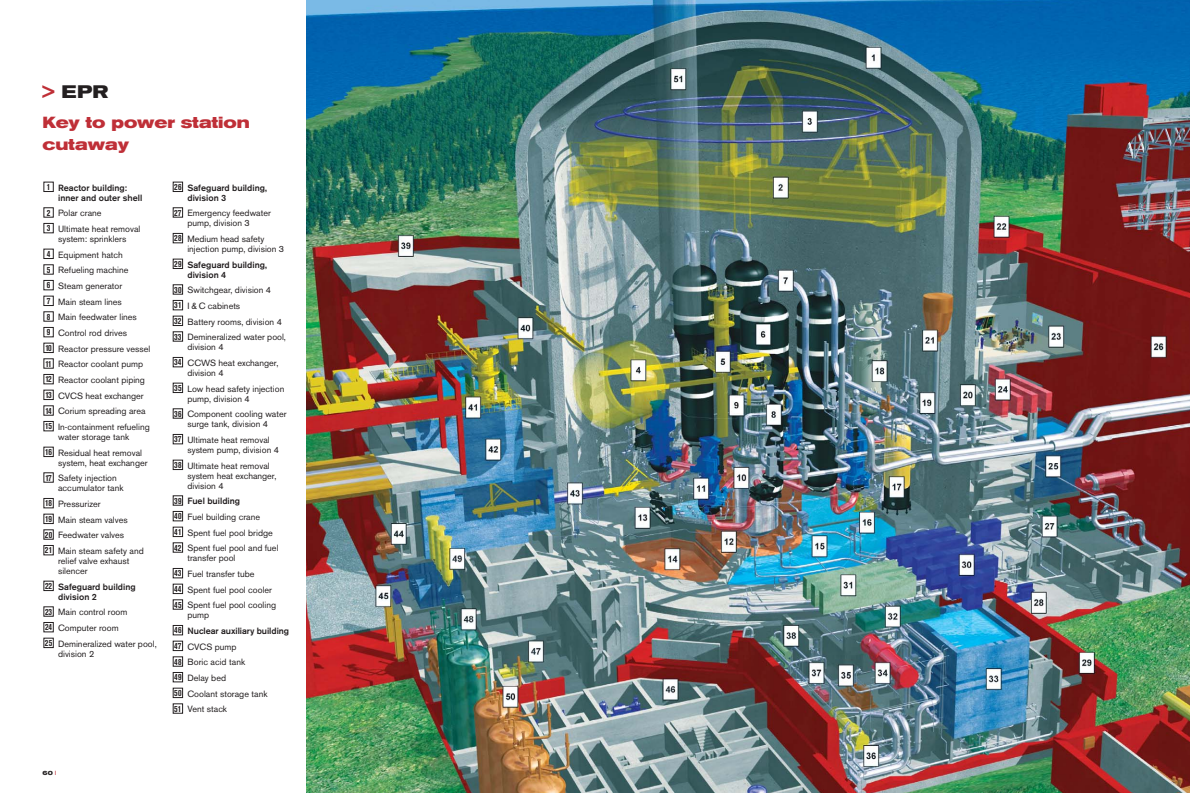
<style>
.page{position:relative;width:1190px;height:793px;background:#fff}
.page>*{position:absolute;margin:0;border:0;box-sizing:border-box;transform-origin:0 0}
.t1{font:700 expanded 18px "Akzidenz Grotesk BE";color:#231f20}
.t2{font:700 expanded 16px/22px "Akzidenz Grotesk BE";color:#bf2f37}
.t3{font:9px/15.7px "Akzidenz Grotesk BE";color:#231f20}
.t4{font:500 9px/10px "Akzidenz Grotesk BE";color:#231f20}
.t5{font:700 condensed 9px "Akzidenz Grotesk BE";color:#231f20}
.t6{font:700 expanded 6px "Akzidenz Grotesk BQ";color:#231f20}
.s1{color:#bf2f37}
.s2{font-weight:700;font-stretch:condensed}
.s3{font-weight:400;color:#bf2f37}
</style>
<div class="page">
<img style="left:306px;top:0;width:884px;height:793px">
<div style="left:173px;top:704px;width:10px;height:10px;border:1px solid #231f20"></div>
<div style="left:173px;top:688px;width:10px;height:10px;border:1px solid #231f20"></div>
<div style="left:173px;top:672px;width:10px;height:10px;border:1px solid #231f20"></div>
<div style="left:173px;top:657px;width:10px;height:9px;border:1px solid #231f20"></div>
<div style="left:173px;top:641px;width:10px;height:10px;border:1px solid #231f20"></div>
<div style="left:173px;top:625px;width:10px;height:10px;border:1px solid #231f20"></div>
<div style="left:173px;top:600px;width:10px;height:9px;border:1px solid #231f20"></div>
<div style="left:173px;top:584px;width:10px;height:10px;border:1px solid #231f20"></div>
<div style="left:173px;top:568px;width:10px;height:10px;border:1px solid #231f20"></div>
<div style="left:173px;top:543px;width:10px;height:9px;border:1px solid #231f20"></div>
<div style="left:173px;top:527px;width:10px;height:10px;border:1px solid #231f20"></div>
<div style="left:173px;top:511px;width:10px;height:10px;border:1px solid #231f20"></div>
<div style="left:173px;top:496px;width:10px;height:9px;border:1px solid #231f20"></div>
<div style="left:173px;top:460px;width:10px;height:10px;border:1px solid #231f20"></div>
<div style="left:173px;top:434px;width:10px;height:10px;border:1px solid #231f20"></div>
<div style="left:173px;top:409px;width:10px;height:9px;border:1px solid #231f20"></div>
<div style="left:173px;top:383px;width:10px;height:10px;border:1px solid #231f20"></div>
<div style="left:173px;top:357px;width:10px;height:10px;border:1px solid #231f20"></div>
<div style="left:173px;top:332px;width:10px;height:9px;border:1px solid #231f20"></div>
<div style="left:173px;top:316px;width:10px;height:10px;border:1px solid #231f20"></div>
<div style="left:173px;top:300px;width:10px;height:10px;border:1px solid #231f20"></div>
<div style="left:173px;top:285px;width:10px;height:9px;border:1px solid #231f20"></div>
<div style="left:173px;top:259px;width:10px;height:10px;border:1px solid #231f20"></div>
<div style="left:173px;top:233px;width:10px;height:10px;border:1px solid #231f20"></div>
<div style="left:173px;top:208px;width:10px;height:9px;border:1px solid #231f20"></div>
<div style="left:173px;top:182px;width:10px;height:10px;border:1px solid #231f20"></div>
<div style="left:44px;top:638px;width:10px;height:10px;border:1px solid #231f20"></div>
<div style="left:44px;top:622px;width:10px;height:10px;border:1px solid #231f20"></div>
<div style="left:44px;top:581px;width:10px;height:10px;border:1px solid #231f20"></div>
<div style="left:44px;top:545px;width:10px;height:10px;border:1px solid #231f20"></div>
<div style="left:44px;top:514px;width:10px;height:10px;border:1px solid #231f20"></div>
<div style="left:44px;top:498px;width:10px;height:10px;border:1px solid #231f20"></div>
<div style="left:44px;top:447px;width:10px;height:10px;border:1px solid #231f20"></div>
<div style="left:44px;top:421px;width:10px;height:10px;border:1px solid #231f20"></div>
<div style="left:44px;top:390px;width:10px;height:10px;border:1px solid #231f20"></div>
<div style="left:44px;top:374px;width:10px;height:10px;border:1px solid #231f20"></div>
<div style="left:44px;top:343px;width:10px;height:10px;border:1px solid #231f20"></div>
<div style="left:44px;top:327px;width:10px;height:10px;border:1px solid #231f20"></div>
<div style="left:44px;top:296px;width:10px;height:10px;border:1px solid #231f20"></div>
<div style="left:44px;top:280px;width:10px;height:10px;border:1px solid #231f20"></div>
<div style="left:44px;top:249px;width:10px;height:10px;border:1px solid #231f20"></div>
<div style="left:44px;top:223px;width:10px;height:10px;border:1px solid #231f20"></div>
<div style="left:44px;top:182px;width:10px;height:10px;border:1px solid #231f20"></div>
<h1 class="t1" style="left:43px;top:85px;width:67px"><span class="s1">&gt;</span> EPR</h1>
<h2 class="t2" style="left:43px;top:113px;width:209px">Key to power station cutaway</h2>
<p class="t5" style="left:47px;top:184px;width:5px">1</p>
<p class="t4" style="left:58px;top:183px;width:86px">Reactor building: inner and outer shell</p>
<p class="t3" style="left:58px;top:206px;width:84px">Polar crane<br>Ultimate heat removal</p>
<p class="t3" style="left:58px;top:232px;width:94px">system: sprinklers<br>Equipment hatch<br>Refueling machine<br>Steam generator<br>Main steam lines<br>Main feedwater lines<br>Control rod drives<br>Reactor pressure vessel<br>Reactor coolant pump<br>Reactor coolant piping<br>CVCS heat exchanger<br>Corium spreading area<br>In-containment refueling</p>
<p class="t3" style="left:58px;top:430px;width:85px">water storage tank<br>Residual heat removal</p>
<p class="t3" style="left:58px;top:456px;width:91px">system, heat exchanger<br>Safety injection</p>
<p class="t3" style="left:58px;top:481px;width:87px">accumulator tank<br>Pressurizer<br>Main steam valves<br>Feedwater valves<br>Main steam safety and</p>
<p class="t3" style="left:58px;top:557px;width:73px;line-height:10px">relief valve exhaust silencer</p>
<p class="t4" style="left:58px;top:582px;width:79px">Safeguard building division 2</p>
<p class="t3" style="left:58px;top:605px;width:100px">Main control room<br>Computer room<br>Demineralized water pool,</p>
<p class="t3" style="left:58px;top:647px;width:38px">division 2</p>
<p class="t5" style="left:47px;top:209px;width:5px">2</p>
<p class="t5" style="left:47px;top:225px;width:5px">3</p>
<p class="t5" style="left:47px;top:251px;width:5px">4</p>
<p class="t5" style="left:47px;top:266px;width:5px">5</p>
<p class="t5" style="left:47px;top:282px;width:5px">6</p>
<p class="t5" style="left:47px;top:298px;width:5px">7</p>
<p class="t5" style="left:47px;top:313px;width:5px">8</p>
<p class="t5" style="left:47px;top:329px;width:5px">9</p>
<p class="t5" style="left:45px;top:345px;width:8px">10</p>
<p class="t5" style="left:45px;top:360px;width:8px">11</p>
<p class="t5" style="left:45px;top:376px;width:8px">12</p>
<p class="t5" style="left:45px;top:392px;width:8px">13</p>
<p class="t5" style="left:45px;top:407px;width:8px">14</p>
<p class="t5" style="left:45px;top:423px;width:9px">15</p>
<p class="t5" style="left:45px;top:449px;width:9px">16</p>
<p class="t5" style="left:45px;top:474px;width:8px">17</p>
<p class="t5" style="left:45px;top:500px;width:9px">18</p>
<p class="t5" style="left:45px;top:516px;width:9px">19</p>
<p class="t5" style="left:45px;top:531px;width:9px">20</p>
<p class="t5" style="left:45px;top:547px;width:9px">21</p>
<p class="t5" style="left:45px;top:583px;width:9px">22</p>
<p class="t5" style="left:45px;top:608px;width:9px">23</p>
<p class="t5" style="left:45px;top:624px;width:9px">24</p>
<p class="t5" style="left:45px;top:640px;width:9px">25</p>
<p class="t5" style="left:174px;top:184px;width:9px">26</p>
<p class="t4" style="left:187px;top:183px;width:81px">Safeguard building, division 3</p>
<p class="t3" style="left:187px;top:209px;width:85px;line-height:10px">Emergency feedwater pump, division 3</p>
<p class="t3" style="left:187px;top:235px;width:98px;line-height:10px">Medium head safety injection pump, division 3</p>
<p class="t4" style="left:187px;top:260px;width:81px">Safeguard building, division 4</p>
<p class="t3" style="left:187px;top:283px;width:100px">Switchgear, division 4<br>I &amp; C cabinets<br>Battery rooms, division 4<br>Demineralized water pool,</p>
<p class="t3" style="left:187px;top:340px;width:92px">division 4<br>CCWS heat exchanger,</p>
<p class="t3" style="left:187px;top:366px;width:98px">division 4<br>Low head safety injection</p>
<p class="t3" style="left:187px;top:392px;width:101px">pump, division 4<br>Component cooling water</p>
<p class="t3" style="left:187px;top:417px;width:84px">surge tank, division 4<br>Ultimate heat removal</p>
<p class="t3" style="left:187px;top:443px;width:93px">system pump, division 4<br>Ultimate heat removal</p>
<p class="t3" style="left:187px;top:472px;width:91px;line-height:10px">system heat exchanger, division 4</p>
<p class="t4" style="left:188px;top:497px;width:54px">Fuel building</p>
<p class="t3" style="left:187px;top:510px;width:93px">Fuel building crane<br>Spent fuel pool bridge<br>Spent fuel pool and fuel</p>
<p class="t3" style="left:187px;top:551px;width:90px">transfer pool<br>Fuel transfer tube<br>Spent fuel pool cooler<br>Spent fuel pool cooling</p>
<p class="t3" style="left:187px;top:608px;width:23px">pump</p>
<p class="t4" style="left:188px;top:627px;width:103px">Nuclear auxiliary building</p>
<p class="t3" style="left:188px;top:640px;width:51px">CVCS pump</p>
<p class="t3" style="left:188px;top:655px;width:59px">Boric acid tank</p>
<p class="t3" style="left:188px;top:671px;width:40px">Delay bed</p>
<p class="t3" style="left:188px;top:687px;width:82px">Coolant storage tank</p>
<p class="t3" style="left:174px;top:702px;width:54px"><span class="s2">51</span> Vent stack</p>
<p class="t5" style="left:174px;top:209px;width:9px">27</p>
<p class="t5" style="left:174px;top:235px;width:9px">28</p>
<p class="t5" style="left:174px;top:261px;width:9px">29</p>
<p class="t5" style="left:174px;top:286px;width:9px">30</p>
<p class="t5" style="left:174px;top:302px;width:9px">31</p>
<p class="t5" style="left:174px;top:318px;width:9px">32</p>
<p class="t5" style="left:174px;top:333px;width:9px">33</p>
<p class="t5" style="left:174px;top:359px;width:9px">34</p>
<p class="t5" style="left:174px;top:385px;width:9px">35</p>
<p class="t5" style="left:174px;top:410px;width:9px">36</p>
<p class="t5" style="left:174px;top:436px;width:9px">37</p>
<p class="t5" style="left:174px;top:462px;width:9px">38</p>
<p class="t5" style="left:174px;top:497px;width:9px">39</p>
<p class="t5" style="left:174px;top:513px;width:9px">40</p>
<p class="t5" style="left:174px;top:529px;width:9px">41</p>
<p class="t5" style="left:174px;top:544px;width:9px">42</p>
<p class="t5" style="left:174px;top:570px;width:9px">43</p>
<p class="t5" style="left:174px;top:586px;width:9px">44</p>
<p class="t5" style="left:174px;top:601px;width:9px">45</p>
<p class="t5" style="left:174px;top:627px;width:9px">46</p>
<p class="t5" style="left:174px;top:643px;width:9px">47</p>
<p class="t5" style="left:174px;top:658px;width:9px">48</p>
<p class="t5" style="left:174px;top:674px;width:9px">49</p>
<p class="t5" style="left:174px;top:690px;width:9px">50</p>
<p class="t6" style="left:43px;top:771px;width:15px">60 <span class="s3">I</span></p>
</div>
